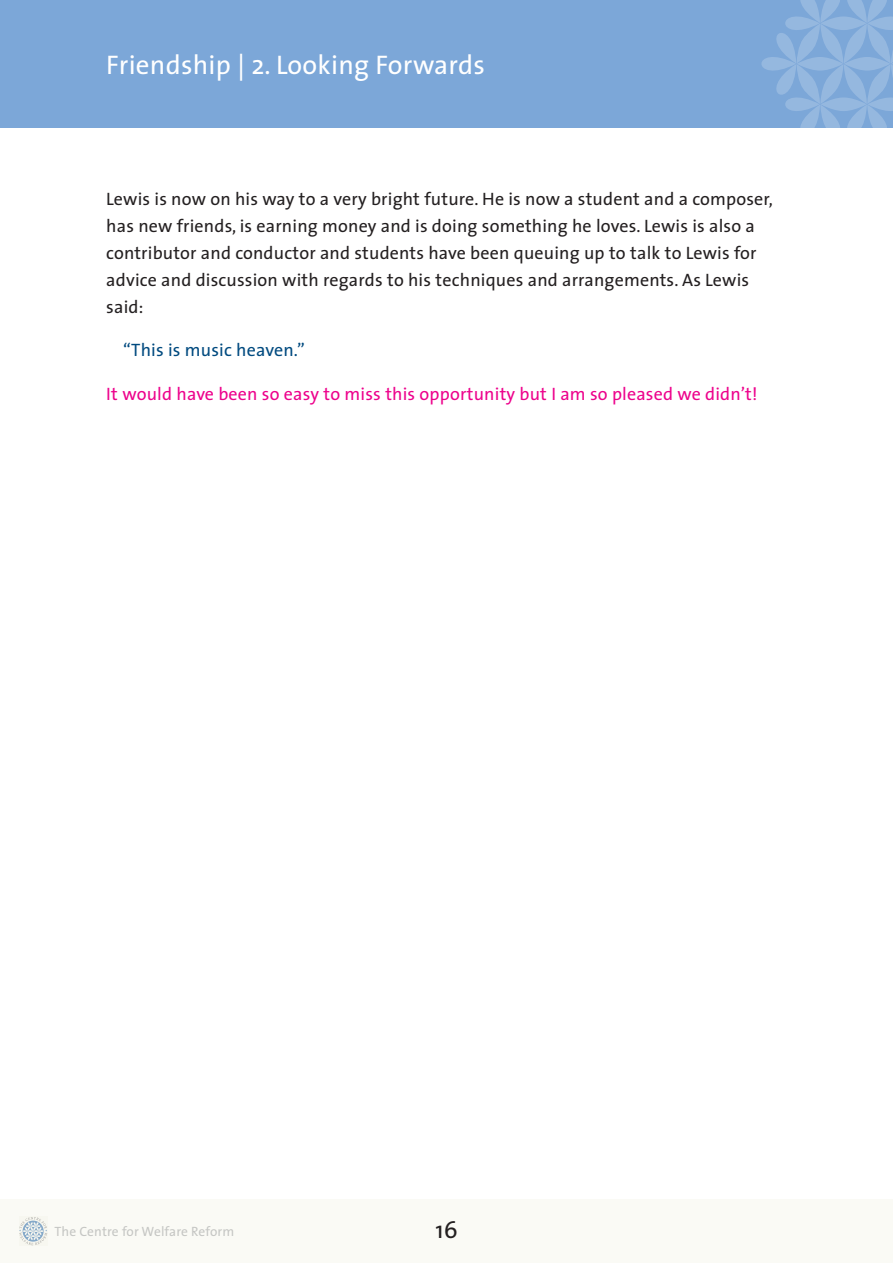
<style>
.page{position:relative;width:893px;height:1263px;background:#fff}
.page>*{position:absolute;margin:0;border:0;box-sizing:border-box;transform-origin:0 0}
.t1{font:27px "The Sans";letter-spacing:.01em;color:#fff}
.t2{font:24px "The Sans";color:#231f20}
.t3{font:18px/27px "The Sans";letter-spacing:.01em;color:#231f20}
.t4{font:18px "The Sans";letter-spacing:.01em;color:#ed028c}
.t5{font:18px "The Sans";letter-spacing:.01em;color:#004a7f}
.t6{font:13.5px "The Sans";letter-spacing:.01em;color:#939598}
</style>
<div class="page">
<div style="left:0;top:0;width:893px;height:128px;background:#7ca7d8"></div>
<div style="left:0;top:1199px;width:893px;height:64px;background:#fafaf5"></div>
<svg style="left:761px;top:0;width:132px;height:128px"></svg>
<svg style="left:19px;top:1217px;width:28px;height:28px"></svg>
<h1 class="t1" style="left:106px;top:42px;width:380px">Friendship | 2. Looking Forwards</h1>
<p class="t3" style="left:106px;top:184px;width:668px">Lewis is now on his way to a very bright future. He is now a student and a composer, has new friends, is earning money and is doing something he loves. Lewis is also a contributor and conductor and students have been queuing up to talk to Lewis for advice and discussion with regards to his techniques and arrangements. As Lewis said:</p>
<p class="t5" style="left:123px;top:335px;width:183px">“This is music heaven.”</p>
<p class="t4" style="left:106px;top:378px;width:653px">It would have been so easy to miss this opportunity but I am so pleased we didn’t!</p>
<p class="t6" style="left:54px;top:1220px;width:181px">The Centre for Welfare Reform</p>
<h2 class="t2" style="left:435px;top:1210px;width:24px">16</h2>
</div>
